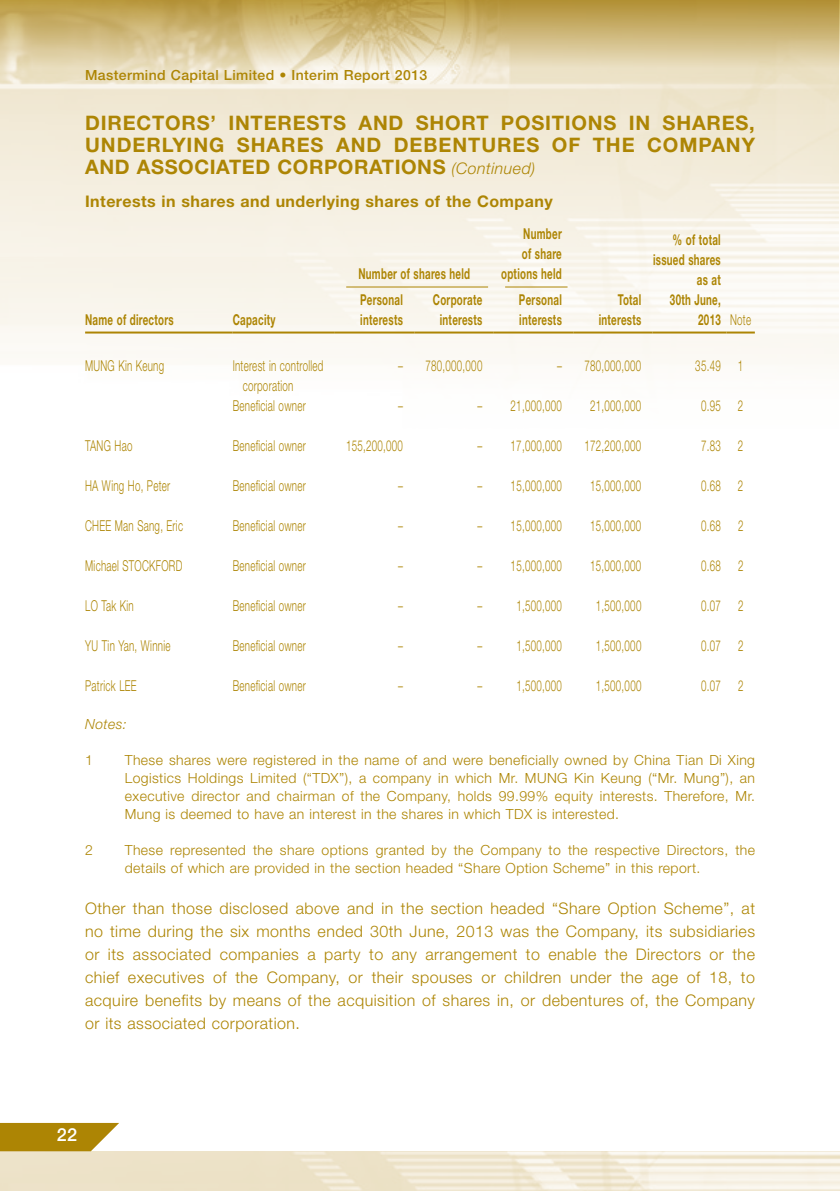
<style>
.page{position:relative;width:840px;height:1191px;background:#fff}
.page>*{position:absolute;margin:0;border:0;box-sizing:border-box;transform-origin:0 0}
.t1{font:700 20px/22px "Helvetica Neue LT Std";letter-spacing:.03em;color:#ad8504;text-align:justify}
.t2{font:500 18px "Helvetica Neue LT Std";color:#fff}
.t3{font:300 16px/23px "Helvetica Neue LT Std";letter-spacing:.03em;color:#ad8504;text-align:justify}
.t4{font:700 16px "Helvetica Neue LT Std";letter-spacing:.03em;color:#ad8504}
.t5{font:300 15px/20px "Helvetica Neue LT Std";letter-spacing:.03em;color:#ad8504;scale:.65 1}
.t6{font:700 15px/20px "Helvetica Neue LT Std";letter-spacing:.03em;color:#ad8504;text-align:right;scale:.65 1}
.t7{font:300 14px/18px "Helvetica Neue LT Std";letter-spacing:.03em;color:#ad8504;text-align:justify}
.t8{font:500 14px "Helvetica Neue LT Std";letter-spacing:.03em;color:#ad8504}
.t9{font:italic 300 14px "Helvetica Neue LT Std";letter-spacing:.03em;color:#ad8504}
.s1{font-weight:300;font-style:italic;font-size:16px}
.s2{font-weight:300}
</style>
<div class="page">
<img style="left:0;top:113px;width:838px;height:252px">
<svg style="left:0;top:0;width:838px;height:113px;background:#ddcca0"></svg>
<svg style="left:0;top:1123px;width:119px;height:28px;background:#b69321"></svg>
<hr style="left:346px;top:286px;width:142px;height:1px;background:#ad8504">
<hr style="left:505px;top:286px;width:62px;height:1px;background:#ad8504">
<hr style="left:85px;top:331px;width:147px;height:2px;background:#ad8504">
<hr style="left:232px;top:331px;width:102px;height:2px;background:#ad8504">
<hr style="left:334px;top:331px;width:80px;height:2px;background:#ad8504">
<hr style="left:414px;top:331px;width:79px;height:2px;background:#ad8504">
<hr style="left:493px;top:331px;width:80px;height:2px;background:#ad8504">
<hr style="left:573px;top:331px;width:79px;height:2px;background:#ad8504">
<hr style="left:652px;top:331px;width:74px;height:2px;background:#ad8504">
<hr style="left:726px;top:331px;width:28px;height:2px;background:#ad8504">
<p class="t8" style="left:85px;top:66px;width:343px">Mastermind Capital Limited • Interim Report 2013</p>
<h1 class="t1" style="left:85px;top:111px;width:671px">DIRECTORS’ INTERESTS AND SHORT POSITIONS IN SHARES, UNDERLYING SHARES AND DEBENTURES OF THE COMPANY AND ASSOCIATED CORPORATIONS <span class="s1">(Continued)</span></h1>
<p class="t4" style="left:85px;top:192px;width:469px">Interests in shares and underlying shares of the Company</p>
<p class="t6" style="left:85px;top:309px;width:138px">Name of directors</p>
<p class="t6" style="left:232px;top:309px;width:67px">Capacity</p>
<p class="t6" style="left:358px;top:263px;width:173px">Number of shares held</p>
<p class="t6" style="left:501px;top:223px;width:95px">Number<br>of share options held</p>
<p class="t6" style="left:360px;top:289px;width:67px">Personal</p>
<p class="t6" style="left:432px;top:289px;width:78px">Corporate</p>
<p class="t6" style="left:518px;top:289px;width:67px">Personal</p>
<p class="t6" style="left:360px;top:309px;width:67px">interests</p>
<p class="t6" style="left:439px;top:309px;width:67px">interests</p>
<p class="t6" style="left:519px;top:309px;width:67px">interests</p>
<p class="t6" style="left:598px;top:289px;width:67px">Total interests</p>
<p class="t6" style="left:672px;top:229px;width:76px">% of total</p>
<p class="t6" style="left:652px;top:249px;width:106px">issued shares</p>
<p class="t6" style="left:696px;top:269px;width:38px">as at</p>
<p class="t6" style="left:669px;top:289px;width:80px">30th June,</p>
<p class="t6" style="left:698px;top:309px;width:83px">2013 <span class="s2">Note</span></p>
<p class="t5" style="left:85px;top:355px;width:123px">MUNG Kin Keung</p>
<p class="t5" style="left:242px;top:355px;width:126px;text-indent:-10px">Interest in controlled corporation</p>
<p class="t5" style="left:398px;top:355px;width:131px">– 780,000,000</p>
<p class="t5" style="left:556px;top:355px;width:131px">– 780,000,000</p>
<p class="t5" style="left:695px;top:355px;width:75px">35.49 1</p>
<p class="t5" style="left:232px;top:395px;width:114px">Beneficial owner</p>
<p class="t5" style="left:398px;top:395px;width:9px">–</p>
<p class="t5" style="left:477px;top:395px;width:131px">– 21,000,000</p>
<p class="t5" style="left:589px;top:395px;width:80px">21,000,000</p>
<p class="t5" style="left:700px;top:395px;width:67px">0.95 2</p>
<p class="t5" style="left:85px;top:435px;width:74px">TANG Hao</p>
<p class="t5" style="left:232px;top:435px;width:114px">Beneficial owner</p>
<p class="t5" style="left:346px;top:435px;width:89px">155,200,000</p>
<p class="t5" style="left:477px;top:435px;width:131px">– 17,000,000</p>
<p class="t5" style="left:584px;top:435px;width:89px">172,200,000</p>
<p class="t5" style="left:700px;top:435px;width:67px">7.83 2</p>
<p class="t5" style="left:85px;top:475px;width:132px">HA Wing Ho, Peter</p>
<p class="t5" style="left:232px;top:475px;width:114px">Beneficial owner</p>
<p class="t5" style="left:398px;top:475px;width:9px">–</p>
<p class="t5" style="left:477px;top:475px;width:131px">– 15,000,000</p>
<p class="t5" style="left:589px;top:475px;width:80px">15,000,000</p>
<p class="t5" style="left:700px;top:475px;width:67px">0.68 2</p>
<p class="t5" style="left:85px;top:515px;width:152px">CHEE Man Sang, Eric</p>
<p class="t5" style="left:232px;top:515px;width:114px">Beneficial owner</p>
<p class="t5" style="left:398px;top:515px;width:9px">–</p>
<p class="t5" style="left:477px;top:515px;width:131px">– 15,000,000</p>
<p class="t5" style="left:589px;top:515px;width:80px">15,000,000</p>
<p class="t5" style="left:700px;top:515px;width:67px">0.68 2</p>
<p class="t5" style="left:85px;top:555px;width:151px">Michael STOCKFORD</p>
<p class="t5" style="left:232px;top:555px;width:114px">Beneficial owner</p>
<p class="t5" style="left:398px;top:555px;width:9px">–</p>
<p class="t5" style="left:477px;top:555px;width:131px">– 15,000,000</p>
<p class="t5" style="left:589px;top:555px;width:80px">15,000,000</p>
<p class="t5" style="left:700px;top:555px;width:67px">0.68 2</p>
<p class="t5" style="left:85px;top:595px;width:76px">LO Tak Kin</p>
<p class="t5" style="left:232px;top:595px;width:114px">Beneficial owner</p>
<p class="t5" style="left:398px;top:595px;width:9px">–</p>
<p class="t5" style="left:477px;top:595px;width:131px">– 1,500,000</p>
<p class="t5" style="left:595px;top:595px;width:72px">1,500,000</p>
<p class="t5" style="left:700px;top:595px;width:67px">0.07 2</p>
<p class="t5" style="left:85px;top:635px;width:133px">YU Tin Yan, Winnie</p>
<p class="t5" style="left:233px;top:635px;width:114px">Beneficial owner</p>
<p class="t5" style="left:398px;top:635px;width:9px">–</p>
<p class="t5" style="left:477px;top:635px;width:131px">– 1,500,000</p>
<p class="t5" style="left:595px;top:635px;width:72px">1,500,000</p>
<p class="t5" style="left:700px;top:635px;width:67px">0.07 2</p>
<p class="t5" style="left:85px;top:675px;width:81px">Patrick LEE</p>
<p class="t5" style="left:233px;top:675px;width:114px">Beneficial owner</p>
<p class="t5" style="left:398px;top:675px;width:9px">–</p>
<p class="t5" style="left:477px;top:675px;width:131px">– 1,500,000</p>
<p class="t5" style="left:595px;top:675px;width:72px">1,500,000</p>
<p class="t5" style="left:700px;top:675px;width:67px">0.07 2</p>
<p class="t9" style="left:85px;top:715px;width:43px">Notes:</p>
<p class="t7" style="left:85px;top:750px;width:9px">1</p>
<p class="t7" style="left:125px;top:750px;width:631px">These shares were registered in the name of and were beneficially owned by China Tian Di Xing Logistics Holdings Limited (“TDX”), a company in which Mr. MUNG Kin Keung (“Mr. Mung”), an executive director and chairman of the Company, holds 99.99% equity interests. Therefore, Mr.<br>Mung is deemed to have an interest in the shares in which TDX is interested.</p>
<p class="t7" style="left:85px;top:840px;width:9px">2</p>
<p class="t7" style="left:125px;top:840px;width:631px">These represented the share options granted by the Company to the respective Directors, the details of which are provided in the section headed “Share Option Scheme” in this report.</p>
<p class="t3" style="left:85px;top:896px;width:671px">Other than those disclosed above and in the section headed “Share Option Scheme”, at no time during the six months ended 30th June, 2013 was the Company, its subsidiaries or its associated companies a party to any arrangement to enable the Directors or the chief executives of the Company, or their spouses or children under the age of 18, to acquire benefits by means of the acquisition of shares in, or debentures of, the Company or its associated corporation.</p>
<p class="t2" style="left:57px;top:1123px;width:22px">22</p>
</div>
